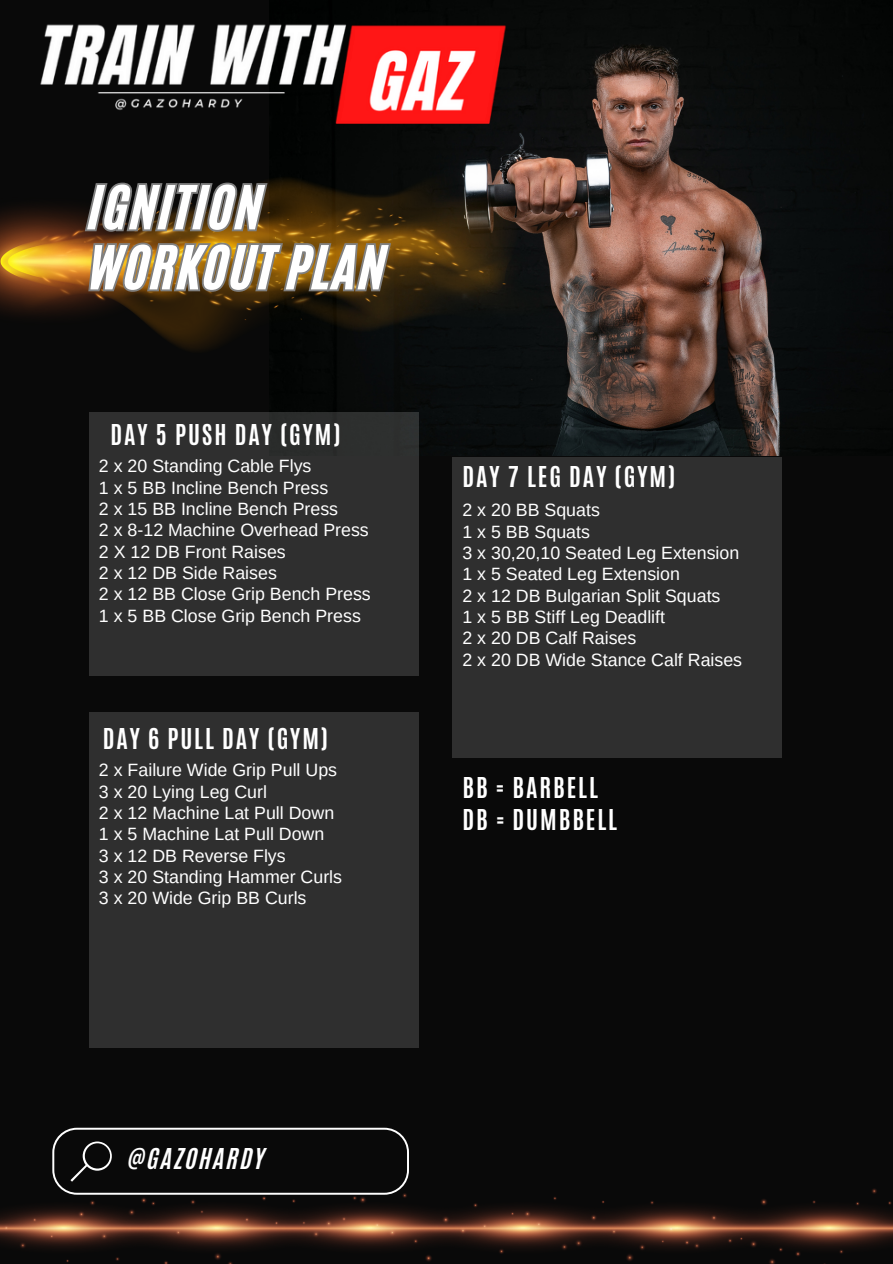
<style>
.page{position:relative;width:893px;height:1264px;background:#fff}
.page>*{position:absolute;margin:0;border:0;box-sizing:border-box;transform-origin:0 0}
.t1{font:50.25px/60px "CA Generated";letter-spacing:.04em;color:#fff}
.t2{font:700 24px/32.7px "Antonio";letter-spacing:.08em;color:#fff}
.t3{font:24px "CA Generated";letter-spacing:.08em;color:#fff}
.t4{font:17.85px "Arimo";color:#fff}
</style>
<div class="page">
<div style="left:0;top:0;width:892px;height:1263px;background:#090909"></div>
<img style="left:418px;top:44px;width:364px;height:412px">
<img style="left:0;top:169px;width:568px;height:184px">
<div style="left:89px;top:412px;width:329px;height:264px;background:#2f2f2f"></div>
<div style="left:452px;top:457px;width:329px;height:300px;background:#2f2f2f"></div>
<div style="left:89px;top:712px;width:329px;height:335px;background:#2f2f2f"></div>
<img style="left:40px;top:24px;width:521px;height:116px">
<img style="left:0;top:1188px;width:892px;height:75px">
<svg style="left:82px;top:180px;width:188px;height:54px"></svg>
<svg style="left:86px;top:228px;width:307px;height:125px"></svg>
<svg style="left:52px;top:1127px;width:357px;height:67px"></svg>
<p class="t1" style="left:89px;top:177px;width:298px">IGNITION<br>WORKOUT PLAN</p>
<h2 class="t2" style="left:110px;top:418px;width:232px">DAY 5 PUSH DAY (GYM)</h2>
<p class="t4" style="left:99px;top:456px;width:214px">2 x 20 Standing Cable Flys</p>
<p class="t4" style="left:99px;top:477px;width:231px">1 x 5 BB Incline Bench Press</p>
<p class="t4" style="left:99px;top:499px;width:241px">2 x 15 BB Incline Bench Press</p>
<p class="t4" style="left:99px;top:520px;width:271px">2 x 8-12 Machine Overhead Press</p>
<p class="t4" style="left:99px;top:541px;width:188px">2 X 12 DB Front Raises</p>
<h2 class="t4" style="left:99px;top:563px;width:179px">2 x 12 DB Side Raises</h2>
<p class="t4" style="left:99px;top:584px;width:273px">2 x 12 BB Close Grip Bench Press</p>
<p class="t4" style="left:99px;top:605px;width:263px">1 x 5 BB Close Grip Bench Press</p>
<p class="t2" style="left:103px;top:722px;width:227px">DAY 6 PULL DAY (GYM)</p>
<p class="t4" style="left:99px;top:760px;width:240px">2 x Failure Wide Grip Pull Ups</p>
<p class="t4" style="left:99px;top:781px;width:169px">3 x 20 Lying Leg Curl</p>
<p class="t4" style="left:99px;top:802px;width:237px">2 x 12 Machine Lat Pull Down</p>
<p class="t4" style="left:99px;top:824px;width:227px">1 x 5 Machine Lat Pull Down</p>
<p class="t4" style="left:99px;top:845px;width:188px">3 x 12 DB Reverse Flys</p>
<p class="t4" style="left:99px;top:866px;width:245px">3 x 20 Standing Hammer Curls</p>
<h2 class="t4" style="left:99px;top:888px;width:209px">3 x 20 Wide Grip BB Curls</h2>
<p class="t2" style="left:462px;top:460px;width:214px">DAY 7 LEG DAY (GYM)</p>
<p class="t4" style="left:462px;top:500px;width:139px">2 x 20 BB Squats</p>
<p class="t4" style="left:462px;top:521px;width:129px">1 x 5 BB Squats</p>
<p class="t4" style="left:462px;top:543px;width:278px">3 x 30,20,10 Seated Leg Extension</p>
<p class="t4" style="left:462px;top:564px;width:219px">1 x 5 Seated Leg Extension</p>
<p class="t4" style="left:462px;top:585px;width:259px">2 x 12 DB Bulgarian Split Squats</p>
<p class="t4" style="left:462px;top:607px;width:204px">1 x 5 BB Stiff Leg Deadlift</p>
<p class="t4" style="left:462px;top:628px;width:175px">2 x 20 DB Calf Raises</p>
<h2 class="t4" style="left:462px;top:649px;width:281px">2 x 20 DB Wide Stance Calf Raises</h2>
<h2 class="t2" style="left:462px;top:771px;width:156px">BB = BARBELL<br>DB = DUMBBELL</h2>
<p class="t3" style="left:128px;top:1141px;width:138px">@GAZOHARDY</p>
</div>
